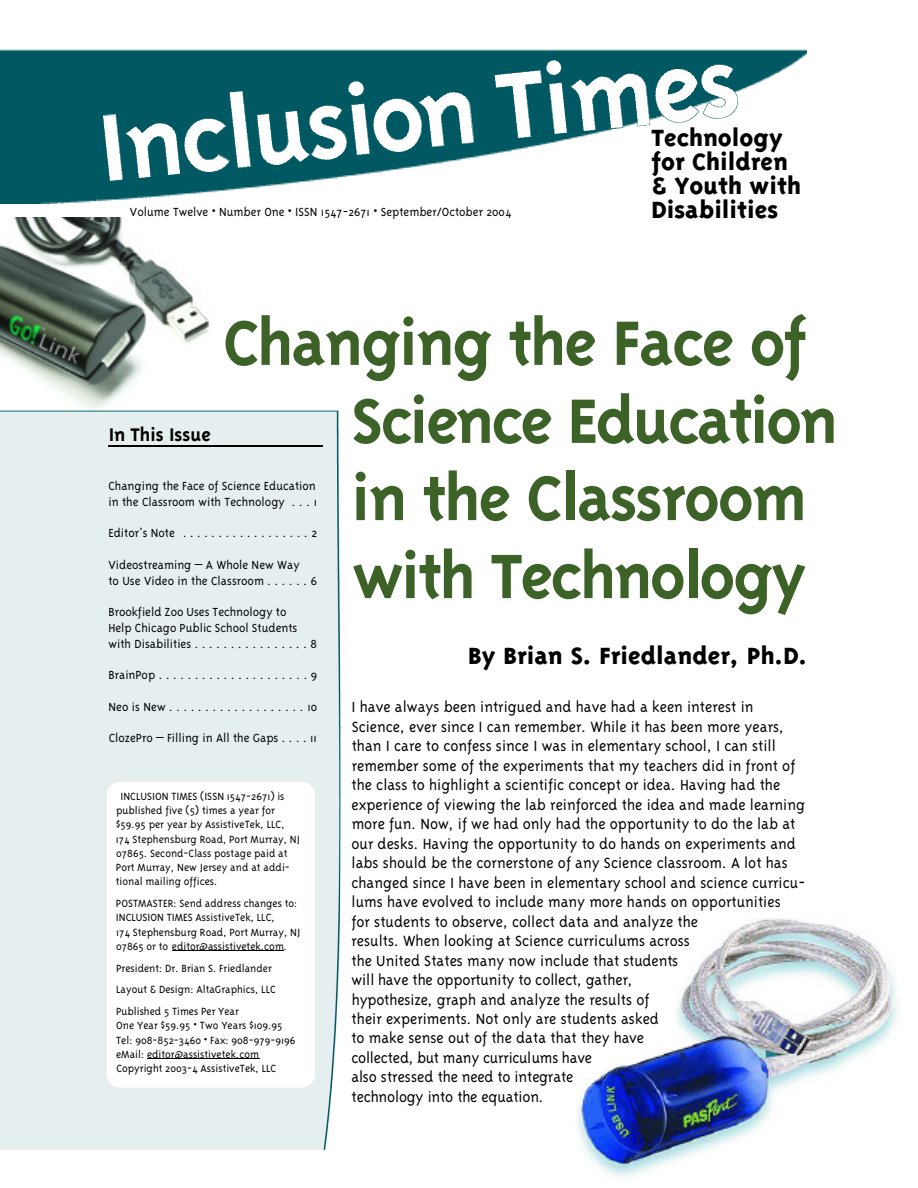
<style>
.page{position:relative;width:918px;height:1188px;background:#fff}
.page>*{position:absolute;margin:0;border:0;box-sizing:border-box;transform-origin:0 0}
.t1{font:700 72px/78px "Triplex";letter-spacing:-.025em;color:#3d6228}
.t2{font:800 27px/24px "Triplex";color:#000}
.t3{font:700 21px "Triplex";color:#000}
.t4{font:300 16.95px/19.5px "Triplex";color:#000}
.t5{font:300 13.5px/15.8px "Triplex";color:#000}
.t6{font:300 12px/14.2px "Triplex";color:#000}
</style>
<div class="page">
<img style="left:1px;top:217px;width:214px;height:194px">
<div style="left:0;top:48px;width:806px;height:159px;background:linear-gradient(to right,#fff,#fff)"></div>
<img style="left:0;top:50px;width:806px;height:154px">
<img style="left:101px;top:114px;width:22px;height:67px">
<img style="left:116px;top:123px;width:64px;height:55px">
<img style="left:184px;top:118px;width:46px;height:54px">
<img style="left:230px;top:91px;width:20px;height:77px">
<img style="left:255px;top:111px;width:55px;height:54px">
<img style="left:298px;top:106px;width:48px;height:54px">
<img style="left:337px;top:81px;width:33px;height:74px">
<img style="left:373px;top:98px;width:49px;height:54px">
<img style="left:410px;top:92px;width:64px;height:55px">
<img style="left:488px;top:70px;width:54px;height:68px">
<img style="left:534px;top:60px;width:33px;height:74px">
<img style="left:561px;top:74px;width:89px;height:57px">
<img style="left:654px;top:69px;width:44px;height:54px">
<img style="left:689px;top:64px;width:49px;height:55px">
<div style="left:0;top:411px;width:341px;height:739px;background:#e6eff0"></div>
<hr style="left:108px;top:446px;width:215px;height:1px;background:#000">
<div style="left:107px;top:782px;width:208px;height:306px;background:#fff;border-radius:14px"></div>
<hr style="left:172px;top:951px;width:112px;height:1px;background:#000">
<hr style="left:147px;top:1059px;width:112px;height:1px;background:#000">
<img style="left:576px;top:918px;width:321px;height:259px">
<p class="t5" style="left:130px;top:205px;width:383px">Volume Twelve • Number One • ISSN 1547-2671 • September/October 2004</p>
<h2 class="t2" style="left:651px;top:128px;width:151px">Technology for Children &amp; Youth with<br>Disabilities</h2>
<p class="t3" style="left:109px;top:425px;width:104px">In This Issue</p>
<h1 class="t1" style="left:223px;top:308px;width:585px">Changing the Face of</h1>
<h1 class="t1" style="left:352px;top:386px;width:488px">Science Education</h1>
<p class="t5" style="left:108px;top:479px;width:210px">Changing the Face of Science Education in the Classroom with Technology . . . 1</p>
<p class="t5" style="left:109px;top:526px;width:210px">Editor’s Note . . . . . . . . . . . . . . . . . . 2</p>
<p class="t5" style="left:108px;top:558px;width:210px">Videostreaming – A Whole New Way<br>to Use Video in the Classroom . . . . . . 6</p>
<p class="t5" style="left:108px;top:605px;width:210px">Brookfield Zoo Uses Technology to<br>Help Chicago Public School Students with Disabilities . . . . . . . . . . . . . . . . 8</p>
<p class="t5" style="left:109px;top:668px;width:210px">BrainPop . . . . . . . . . . . . . . . . . . . . . 9</p>
<p class="t5" style="left:109px;top:699px;width:210px">Neo is New . . . . . . . . . . . . . . . . . . . 10</p>
<p class="t5" style="left:109px;top:731px;width:210px">ClozePro – Filling in All the Gaps . . . . 11</p>
<p class="t6" style="left:116px;top:790px;width:186px;text-indent:5px">INCLUSION TIMES (ISSN 1547-2671) is published five (5) times a year for $59.95 per year by AssistiveTek, LLC, 174 Stephensburg Road, Port Murray, NJ 07865. Second-Class postage paid at Port Murray, New Jersey and at addi&shy;tional mailing offices.</p>
<p class="t6" style="left:116px;top:897px;width:186px">POSTMASTER: Send address changes to:<br>INCLUSION TIMES AssistiveTek, LLC,<br>174 Stephensburg Road, Port Murray, NJ 07865 or to editor@assistivetek.com.</p>
<p class="t6" style="left:116px;top:958px;width:161px;line-height:21.8px">President: Dr. Brian S. Friedlander<br>Layout &amp; Design: AltaGraphics, LLC<br>Published 5 Times Per Year</p>
<p class="t6" style="left:116px;top:1019px;width:181px">One Year $59.95 • Two Years $109.95<br>Tel: 908-852-3460 • Fax: 908-979-9196 eMail: editor@assistivetek.com Copyright 2003-4 AssistiveTek, LLC</p>
<h1 class="t1" style="left:352px;top:463px;width:457px">in the Classroom with Technology</h1>
<h2 class="t2" style="left:468px;top:645px;width:341px">By Brian S. Friedlander, Ph.D.</h2>
<p class="t4" style="left:351px;top:698px;width:456px">I have always been intrigued and have had a keen interest in Science, ever since I can remember. While it has been more years, than I care to confess since I was in elementary school, I can still remember some of the experiments that my teachers did in front of the class to highlight a scientific concept or idea. Having had the experience of viewing the lab reinforced the idea and made learning more fun. Now, if we had only had the opportunity to do the lab at our desks. Having the opportunity to do hands on experiments and labs should be the cornerstone of any Science classroom. A lot has changed since I have been in elementary school and science curricu&shy;lums have evolved to include many more hands on opportunities<br>for students to observe, collect data and analyze the<br>results. When looking at Science curriculums across<br>the United States many now include that students<br>will have the opportunity to collect, gather,<br>h y p o t h e s i z e, graph and analyze the results of<br>their experiments. Not only are students asked<br>to make sense out of the data that they h a v e<br>collected, but many curriculums have<br>a l s o stressed the need to integrate<br>technology into the equation.</p>
</div>
